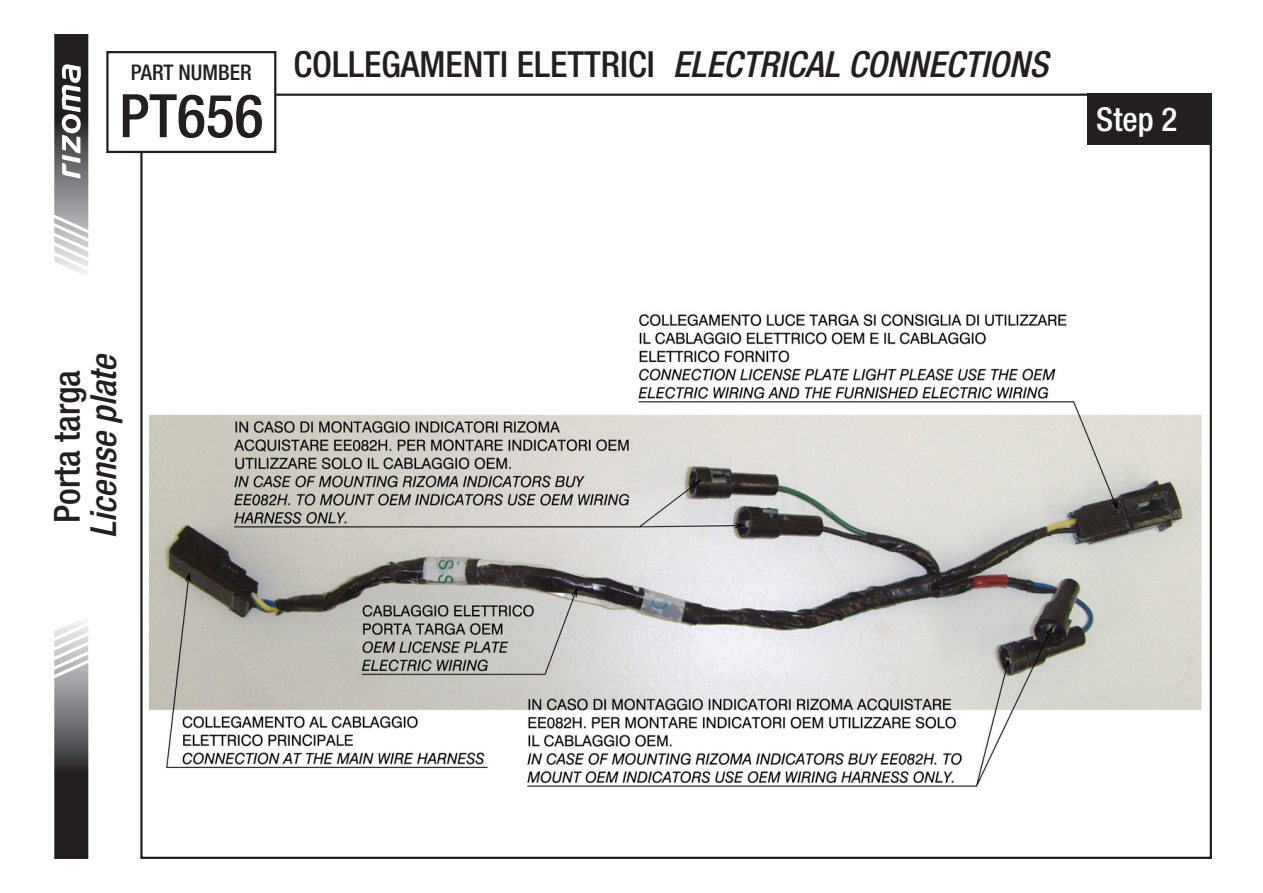
<style>
.page{position:relative;width:1263px;height:893px;background:#fff}
.page>*{position:absolute;margin:0;border:0;box-sizing:border-box;transform-origin:0 0}
.t1{font:500 condensed 60px "Helvetica Neue LT Std";color:#231f20}
.t2{font:500 condensed 36px "Helvetica Neue LT Std";color:#231f20}
.t3{font:italic 500 condensed 36px "Helvetica Neue LT Std";color:#231f20}
.t4{font:500 condensed 33px "Helvetica Neue LT Std";color:#fff}
.t5{font:500 condensed 21.6px "Helvetica Neue LT Std";color:#231f20}
.s1{font-style:italic}
</style>
<div class="page">
<img style="left:150px;top:314px;width:1052px;height:474px">
<div style="left:1088px;top:94px;width:124px;height:51px;background:#231f20"></div>
<svg style="left:54px;top:620px;width:35px;height:239px;background:#706f70"></svg>
<div style="left:106px;top:51px;width:170px;height:102px;border:2px solid #231f20"></div>
<svg style="left:54px;top:34px;width:35px;height:240px"></svg>
<p class="t5" style="left:131px;top:59px;width:122px">PART NUMBER</p>
<h1 class="t1" style="left:119px;top:80px;width:146px">PT656</h1>
<p class="t2" style="left:293px;top:42px;width:756px">COLLEGAMENTI ELETTRICI <span class="s1">ELECTRICAL CONNECTIONS</span></p>
<p class="t4" style="left:1096px;top:99px;width:83px">Step 2</p>
<p class="t3" style="left:82px;top:538px;width:187px;rotate:-90deg">License plate</p>
<p class="t2" style="left:46px;top:523px;width:155px;rotate:-90deg">Porta targa</p>
</div>
